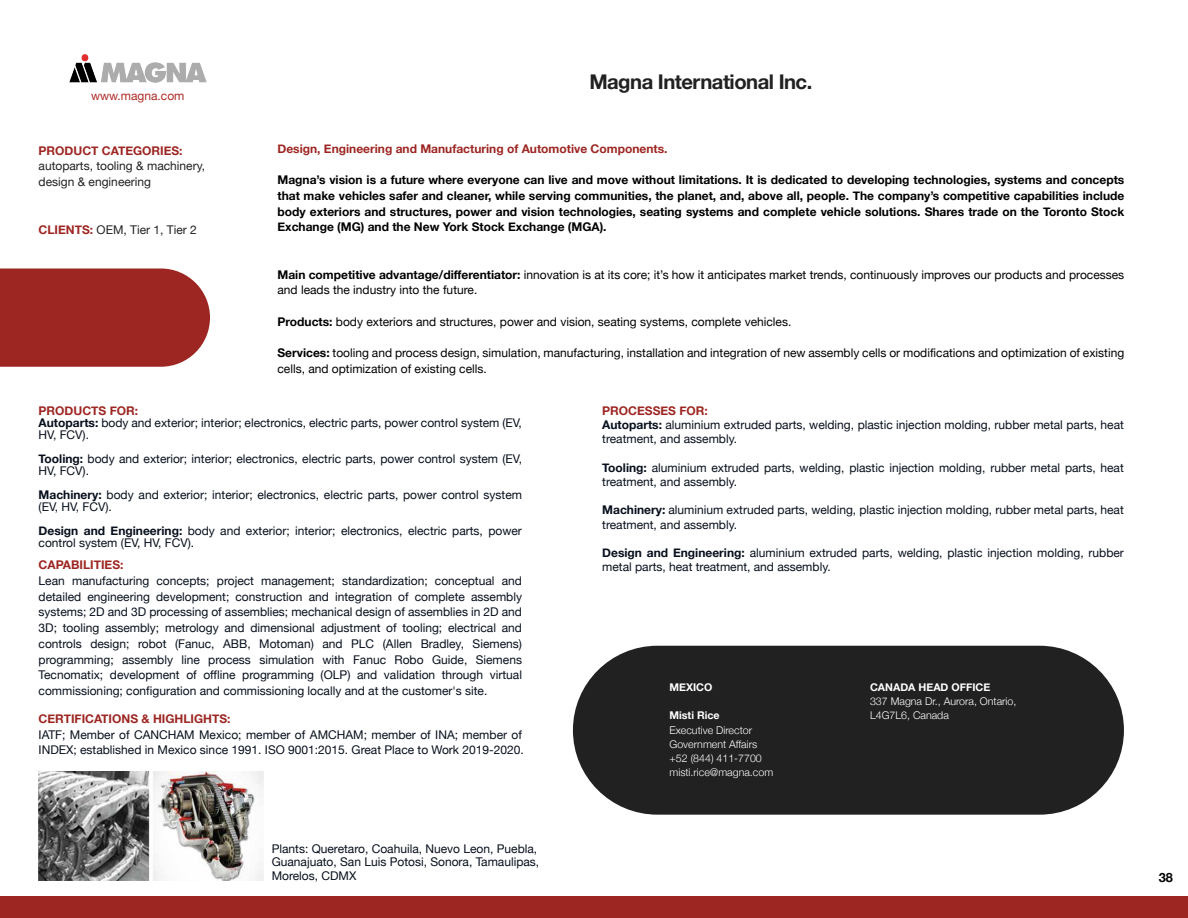
<style>
.page{position:relative;width:1188px;height:918px;background:#fff}
.page>*{position:absolute;margin:0;border:0;box-sizing:border-box;transform-origin:0 0}
.t1{font:700 20.25px "Helvetica Neue";letter-spacing:-.025em;color:#212121}
.t2{font:700 12.75px "Helvetica Neue";color:#000}
.t3{font:12px/15.8px "Helvetica Neue";color:#070f1c}
.t4{font:12px/15.8px "Helvetica Neue";color:#000}
.t5{font:700 12px/15.8px "Helvetica Neue";color:#000;text-align:justify}
.t6{font:700 12px "Helvetica Neue";color:#9d2622}
.t7{font:12px/15.8px "Helvetica Neue";color:#212121}
.t8{font:12px "Helvetica Neue";color:#ae2b27}
.t9{font:300 10.65px/14.2px "Helvetica Neue";color:#fff}
.t10{font:700 10.65px "Helvetica Neue";color:#fff}
.s1{font-weight:700;color:#9d2622}
.s2{font-weight:700}
</style>
<div class="page">
<div style="left:0;top:268px;width:210px;height:99px;background:#9d2622"></div>
<div style="left:573px;top:646px;width:551px;height:169px;background:#212121;border-radius:84px"></div>
<div style="left:0;top:896px;width:1188px;height:22px;background:#9d2622"></div>
<img style="left:70px;top:54px;width:136px;height:29px">
<img style="left:38px;top:771px;width:225px;height:109px">
<p class="t8" style="left:91px;top:87px;width:95px">www.magna.com</p>
<p class="t6" style="left:39px;top:141px;width:146px">PRODUCT CATEGORIES:</p>
<p class="t7" style="left:39px;top:159px;width:168px">autoparts, tooling &amp; machinery, design &amp; engineering</p>
<p class="t7" style="left:39px;top:223px;width:160px"><span class="s1">CLIENTS:</span> OEM, Tier 1, Tier 2</p>
<h1 class="t1" style="left:589px;top:66px;width:225px">Magna International Inc.</h1>
<p class="t6" style="left:277px;top:139px;width:391px">Design, Engineering and Manufacturing of Automotive Components.</p>
<p class="t5" style="left:277px;top:172px;width:848px">Magna’s vision is a future where everyone can live and move without limitations. It is dedicated to developing technologies, systems and concepts that make vehicles safer and cleaner, while serving communities, the planet, and, above all, people. The company’s competitive capabilities include body exteriors and structures, power and vision technologies, seating systems and complete vehicle solutions. Shares trade on the Toronto Stock Exchange (MG) and the New York Stock Exchange (MGA).</p>
<p class="t4" style="left:277px;top:267px;width:848px"><span class="s2">Main competitive advantage/differentiator:</span> innovation is at its core; it’s how it anticipates market trends, continuously improves our products and processes and leads the industry into the future.</p>
<p class="t4" style="left:277px;top:314px;width:515px"><span class="s2">Products:</span> body exteriors and structures, power and vision, seating systems, complete vehicles.</p>
<p class="t4" style="left:277px;top:346px;width:848px"><span class="s2">Services:</span> tooling and process design, simulation, manufacturing, installation and integration of new assembly cells or modifications and optimization of existing cells, and optimization of existing cells.</p>
<p class="t3" style="left:39px;top:405px;width:485px;line-height:12px"><span class="s1">PRODUCTS FOR:<br></span><span class="s2">Autoparts:</span> body and exterior; interior; electronics, electric parts, power control system (EV,<br>HV, FCV).</p>
<p class="t3" style="left:39px;top:453px;width:485px;line-height:12px"><span class="s2">Tooling:</span> body and exterior; interior; electronics, electric parts, power control system (EV,<br>HV, FCV).</p>
<p class="t3" style="left:39px;top:489px;width:485px;line-height:12px"><span class="s2">Machinery:</span> body and exterior; interior; electronics, electric parts, power control system (EV, HV, FCV).</p>
<p class="t3" style="left:39px;top:525px;width:485px;line-height:12px"><span class="s2">Design and Engineering:</span> body and exterior; interior; electronics, electric parts, power control system (EV, HV, FCV).</p>
<p class="t3" style="left:602px;top:404px;width:523px;line-height:14.2px"><span class="s1">PROCESSES FOR:<br></span><span class="s2">Autoparts:</span> aluminium extruded parts, welding, plastic injection molding, rubber metal parts, heat treatment, and assembly.</p>
<p class="t3" style="left:602px;top:461px;width:523px;line-height:14.2px"><span class="s2">Tooling:</span> aluminium extruded parts, welding, plastic injection molding, rubber metal parts, heat treatment, and assembly.</p>
<p class="t3" style="left:602px;top:504px;width:523px;line-height:14.2px"><span class="s2">Machinery:</span> aluminium extruded parts, welding, plastic injection molding, rubber metal parts, heat treatment, and assembly.</p>
<p class="t3" style="left:602px;top:546px;width:523px"><span class="s2">Design and Engineering:</span> aluminium extruded parts, welding, plastic injection molding, rubber</p>
<p class="t6" style="left:39px;top:556px;width:86px">CAPABILITIES:</p>
<p class="t3" style="left:602px;top:560px;width:230px">metal parts, heat treatment, and assembly.</p>
<p class="t3" style="left:39px;top:573px;width:485px;text-align:justify">Lean manufacturing concepts; project management; standardization; conceptual and detailed engineering development; construction and integration of complete assembly systems; 2D and 3D processing of assemblies; mechanical design of assemblies in 2D and 3D; tooling assembly; metrology and dimensional adjustment of tooling; electrical and controls design; robot (Fanuc, ABB, Motoman) and PLC (Allen Bradley, Siemens) programming; assembly line process simulation with Fanuc Robo Guide, Siemens Tecnomatix; development of offline programming (OLP) and validation through virtual commissioning; configuration and commissioning locally and at the customer's site.</p>
<p class="t6" style="left:39px;top:709px;width:193px">CERTIFICATIONS &amp; HIGHLIGHTS:</p>
<p class="t3" style="left:39px;top:727px;width:487px">IATF; Member of CANCHAM Mexico; member of AMCHAM; member of INA; member of<br>INDEX; established in Mexico since 1991. ISO 9001:2015. Great Place to Work 2019-2020.</p>
<p class="t10" style="left:870px;top:679px;width:122px">CANADA HEAD OFFICE</p>
<p class="t9" style="left:870px;top:693px;width:148px">337 Magna Dr., Aurora, Ontario,<br>L4G7L6, Canada</p>
<p class="t10" style="left:669px;top:679px;width:44px">MEXICO</p>
<p class="t10" style="left:669px;top:707px;width:52px">Misti Rice</p>
<p class="t9" style="left:669px;top:722px;width:105px">Executive Director<br>Government Affairs +52 (844) 411-7700 misti.rice@magna.com</p>
<p class="t3" style="left:272px;top:843px;width:269px;line-height:13.5px">Plants: Queretaro, Coahuila, Nuevo Leon, Puebla,<br>Guanajuato, San Luis Potosi, Sonora, Tamaulipas,<br>Morelos, CDMX</p>
<p class="t2" style="left:1159px;top:868px;width:16px">38</p>
</div>
